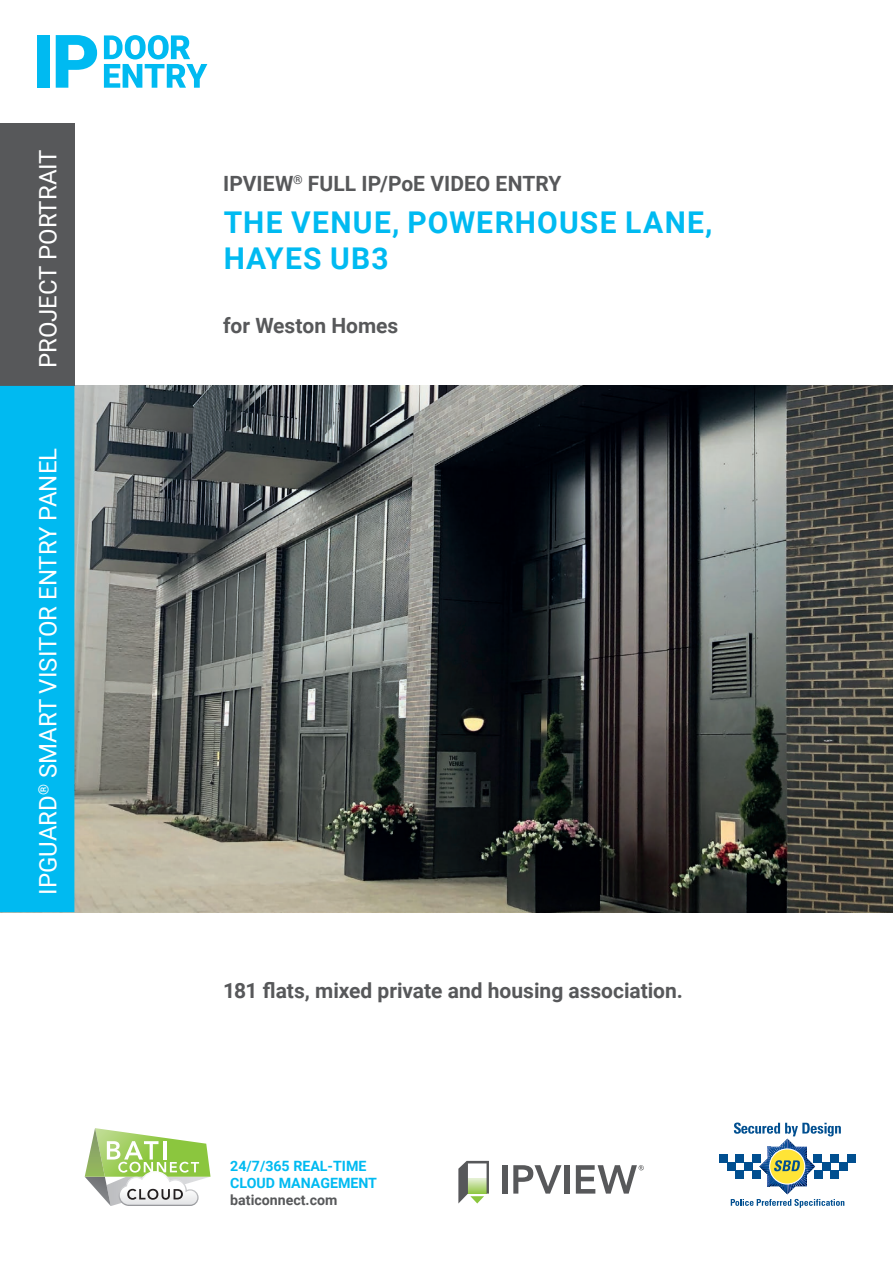
<style>
.page{position:relative;width:893px;height:1263px;background:#fff}
.page>*{position:absolute;margin:0;border:0;box-sizing:border-box;transform-origin:0 0}
.t1{font:700 30px/36px "Roboto";letter-spacing:.04em;color:#00baf1}
.t2{font:24px "Roboto";color:#fff}
.t3{font:700 21px "Roboto";color:#57585a}
.t4{font:700 14.25px/17.1px "Roboto";color:#00baf1}
.t5{font:700 14.25px "Roboto";color:#57585a}
</style>
<div class="page">
<div style="left:502px;top:1165px;width:5px;height:28px;background:#57585a"></div>
<svg style="left:513px;top:1165px;width:48px;height:28px"></svg>
<div style="left:565px;top:1165px;width:5px;height:28px;background:#57585a"></div>
<svg style="left:576px;top:1165px;width:68px;height:28px"></svg>
<svg style="left:458px;top:1161px;width:31px;height:42px"></svg>
<div style="left:719px;top:1154px;width:8px;height:8px;background:#014f90"></div>
<div style="left:727px;top:1162px;width:9px;height:9px;background:#014f90"></div>
<div style="left:847px;top:1154px;width:9px;height:8px;background:#014f90"></div>
<div style="left:839px;top:1162px;width:8px;height:9px;background:#014f90"></div>
<svg style="left:731px;top:1122px;width:113px;height:86px"></svg>
<svg style="left:85px;top:1128px;width:126px;height:78px"></svg>
<img style="left:74px;top:386px;width:819px;height:526px">
<div style="left:0;top:123px;width:74px;height:263px;background:#57585a"></div>
<div style="left:0;top:386px;width:74px;height:526px;background:#00baf1"></div>
<div style="left:37px;top:35px;width:13px;height:53px;background:#00baf1"></div>
<svg style="left:56px;top:35px;width:41px;height:53px"></svg>
<svg style="left:104px;top:35px;width:103px;height:53px"></svg>
<p class="t2" style="left:31px;top:368px;width:221px;rotate:-90deg">PROJECT PORTRAIT</p>
<p class="t2" style="left:31px;top:895px;width:448px;rotate:-90deg">IPGUARD<sup>®</sup> SMART VISITOR ENTRY PANEL</p>
<p class="t3" style="left:223px;top:169px;width:340px">IPVIEW<sup>®</sup> FULL IP/PoE VIDEO ENTRY</p>
<h1 class="t1" style="left:224px;top:203px;width:490px">THE VENUE, POWERHOUSE LANE,<br>HAYES UB3</h1>
<p class="t3" style="left:223px;top:311px;width:177px">for Weston Homes</p>
<p class="t3" style="left:223px;top:976px;width:461px">181 flats, mixed private and housing association.</p>
<p class="t4" style="left:230px;top:1157px;width:148px">24/7/365 REAL-TIME<br>CLOUD MANAGEMENT</p>
<p class="t5" style="left:230px;top:1190px;width:109px">baticonnect.com</p>
</div>
